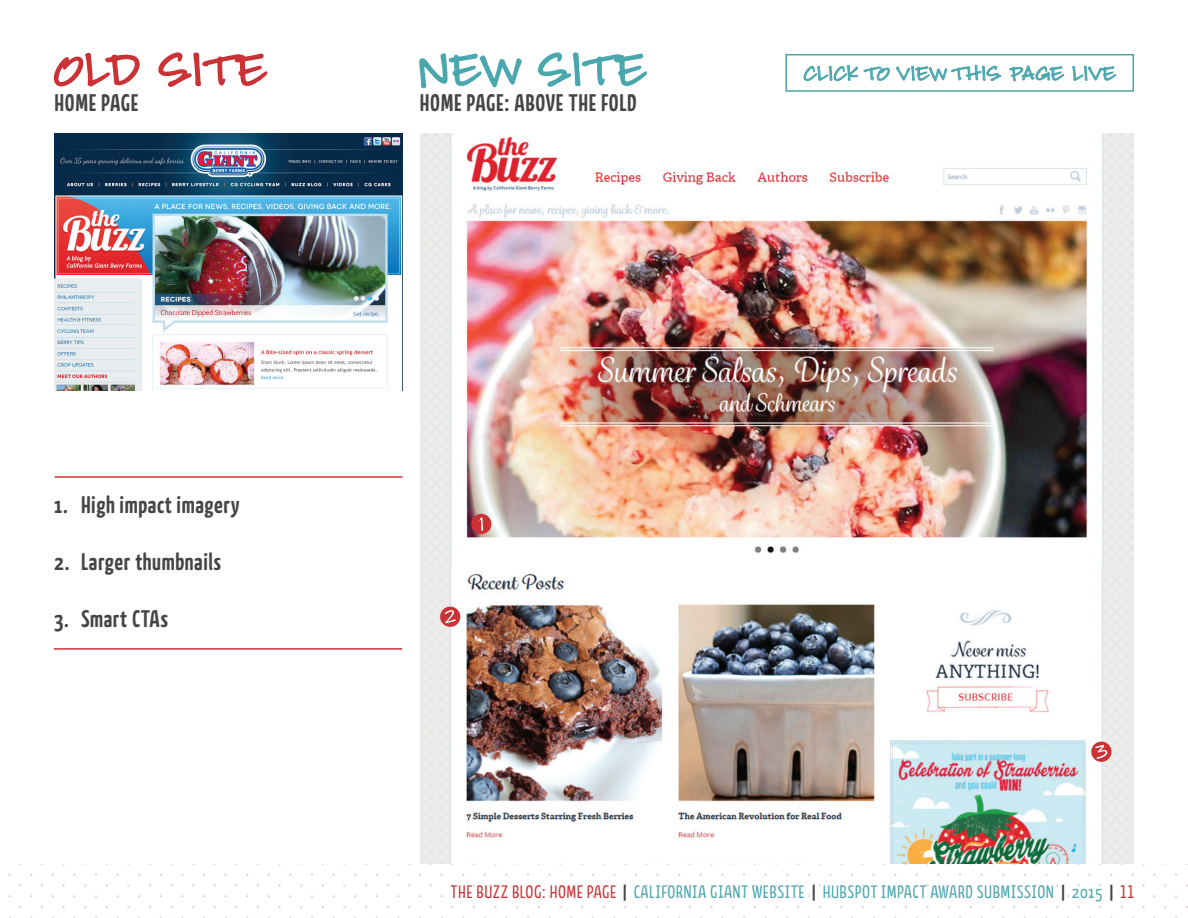
<style>
.page{position:relative;width:1188px;height:918px;background:#fff}
.page>*{position:absolute;margin:0;border:0;box-sizing:border-box;transform-origin:0 0}
.t1{font:72px "Louisiana";letter-spacing:.05em;color:#cb3235}
.t2{font:72px "Louisiana";letter-spacing:.05em;color:#4aa7ad}
.t3{font:31.5px "Louisiana";letter-spacing:.04em;color:#4aa7ad}
.t4{font:700 24px "Kava Pro";letter-spacing:.025em;color:#464545}
.t5{font:18px "Kava Pro";letter-spacing:.025em;color:#4aa7ad}
.s1{color:#cb3235}
.s2{font-weight:700;color:#464545}
</style>
<div class="page">
<img style="left:420px;top:134px;width:714px;height:436px">
<img style="left:420px;top:570px;width:714px;height:294px">
<svg style="left:53px;top:53px;width:87px;height:34px"></svg>
<svg style="left:158px;top:52px;width:110px;height:35px"></svg>
<svg style="left:419px;top:53px;width:103px;height:36px"></svg>
<svg style="left:537px;top:52px;width:110px;height:35px"></svg>
<img style="left:54px;top:134px;width:349px;height:257px">
<hr style="left:55px;top:476px;width:348px;height:2px;background:#cb3235">
<hr style="left:54px;top:648px;width:348px;height:2px;background:#cb3235">
<div style="left:440px;top:607px;width:20px;height:20px;background:#cb3235;border-radius:50%"></div>
<svg style="left:445px;top:610px;width:11px;height:13px"></svg>
<div style="left:1091px;top:742px;width:20px;height:20px;background:#cb3235;border-radius:50%"></div>
<svg style="left:1095px;top:745px;width:12px;height:14px"></svg>
<div style="left:471px;top:514px;width:20px;height:20px;background:#cb3235;border-radius:50%"></div>
<svg style="left:479px;top:517px;width:4px;height:14px"></svg>
<svg style="left:803px;top:65px;width:87px;height:17px"></svg>
<svg style="left:896px;top:65px;width:106px;height:17px"></svg>
<svg style="left:1009px;top:65px;width:55px;height:17px"></svg>
<svg style="left:1072px;top:65px;width:44px;height:16px"></svg>
<div style="left:785px;top:54px;width:349px;height:38px;border:2px solid #4aa7ad"></div>
<h1 class="t1" style="left:55px;top:16px;width:213px">OLD SITE</h1>
<h3 class="t4" style="left:55px;top:88px;width:85px">HOME PAGE</h3>
<h1 class="t2" style="left:420px;top:16px;width:227px">NEW SITE</h1>
<h3 class="t4" style="left:420px;top:88px;width:218px">HOME PAGE: ABOVE THE FOLD</h3>
<h2 class="t3" style="left:804px;top:50px;width:313px">CLICK TO VIEW THIS PAGE LIVE</h2>
<h3 class="t4" style="left:54px;top:490px;width:187px">1. High impact imagery</h3>
<h3 class="t4" style="left:54px;top:547px;width:169px">2. Larger thumbnails</h3>
<h3 class="t4" style="left:54px;top:604px;width:116px">3. Smart CTAs</h3>
<p class="t5" style="left:451px;top:881px;width:685px"><span class="s1">THE BUZZ BLOG: HOME PAGE</span> <span class="s2">|</span> CALIFORNIA GIANT WEBSITE <span class="s2">|</span> HUBSPOT IMPACT AWARD SUBMISSION <span class="s2">|</span> 2015 <span class="s2">|</span> <span class="s1">11</span></p>
</div>
